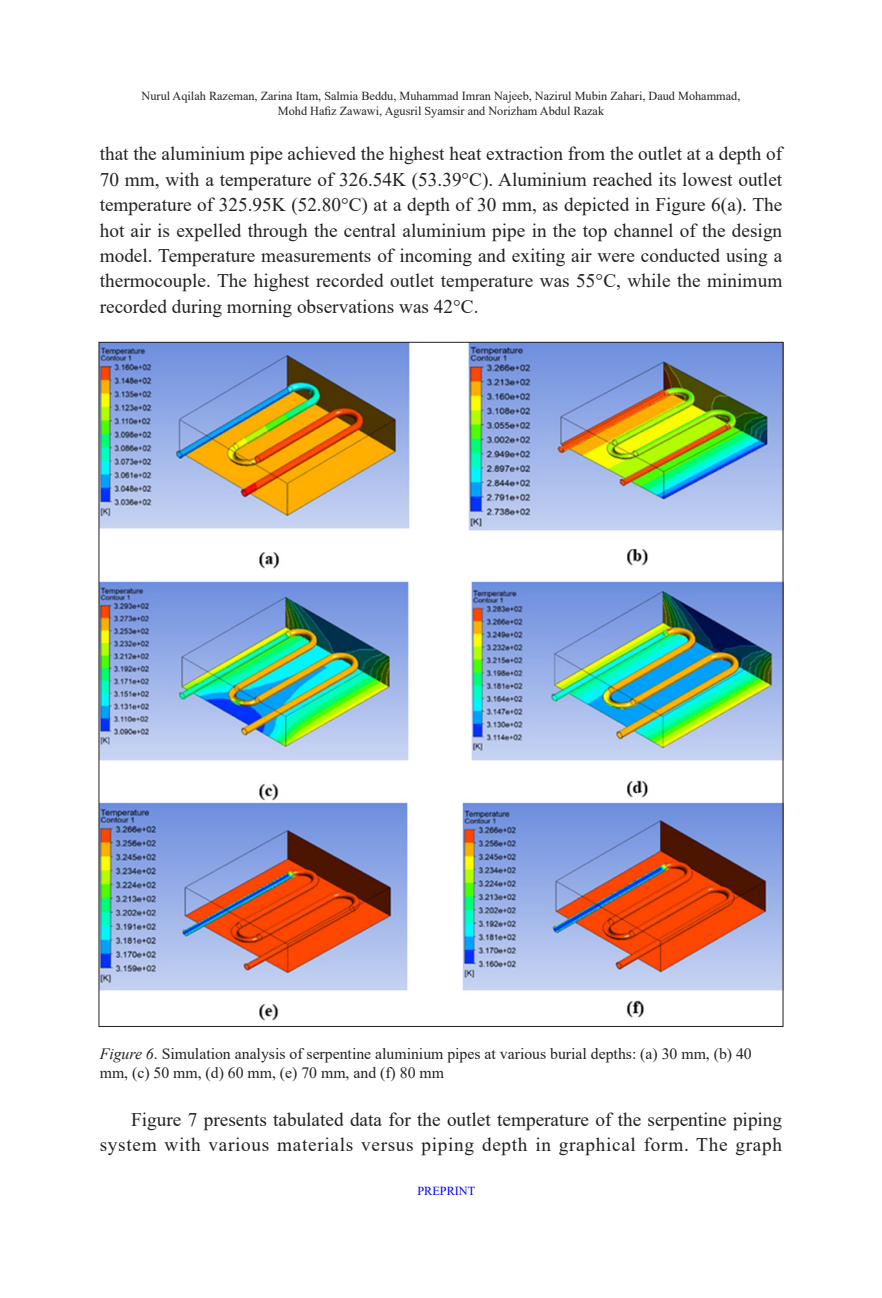
<style>
.page{position:relative;width:882px;height:1298px;background:#fff}
.page>*{position:absolute;margin:0;border:0;box-sizing:border-box;transform-origin:0 0}
.Body_Text{font:19.25px/25.4px "Times New Roman";color:#231f20;text-align:justify}
.Caption_Figure{font:15.75px/19.2px "Times New Roman";color:#231f20}
.t1{font:12.25px/14.7px "Times New Roman";color:#231f20;text-align:center}
.t2{font:12.25px "Times New Roman";color:#00f}
.s1{font-style:italic}
</style>
<div class="page">
<img style="left:101px;top:344px;width:680px;height:677px">
<p class="t1" style="left:142px;top:88px;width:600px">Nurul Aqilah Razeman, Zarina Itam, Salmia Beddu, Muhammad Imran Najeeb, Nazirul Mubin Zahari, Daud Mohammad,<br>Mohd Hafiz Zawawi, Agusril Syamsir and Norizham Abdul Razak</p>
<p class="Body_Text" style="left:100px;top:141px;width:684px">that the aluminium pipe achieved the highest heat extraction from the outlet at a depth of 70 mm, with a temperature of 326.54K (53.39°C). Aluminium reached its lowest outlet temperature of 325.95K (52.80°C) at a depth of 30 mm, as depicted in Figure 6(a). The hot air is expelled through the central aluminium pipe in the top channel of the design model. Temperature measurements of incoming and exiting air were conducted using a thermocouple. The highest recorded outlet temperature was 55°C, while the minimum recorded during morning observations was 42°C.</p>
<p class="Caption_Figure" style="left:100px;top:1043px;width:654px"><span class="s1">Figure 6</span>. Simulation analysis of serpentine aluminium pipes at various burial depths: (a) 30 mm, (b) 40 mm, (c) 50 mm, (d) 60 mm, (e) 70 mm, and (f) 80 mm</p>
<p class="Body_Text" style="left:100px;top:1106px;width:684px;text-align:right">Figure 7 presents tabulated data for the outlet temperature of the serpentine piping system with various materials versus piping depth in graphical form. The graph</p>
<p class="t2" style="left:417px;top:1182px;width:59px">PREPRINT</p>
</div>
